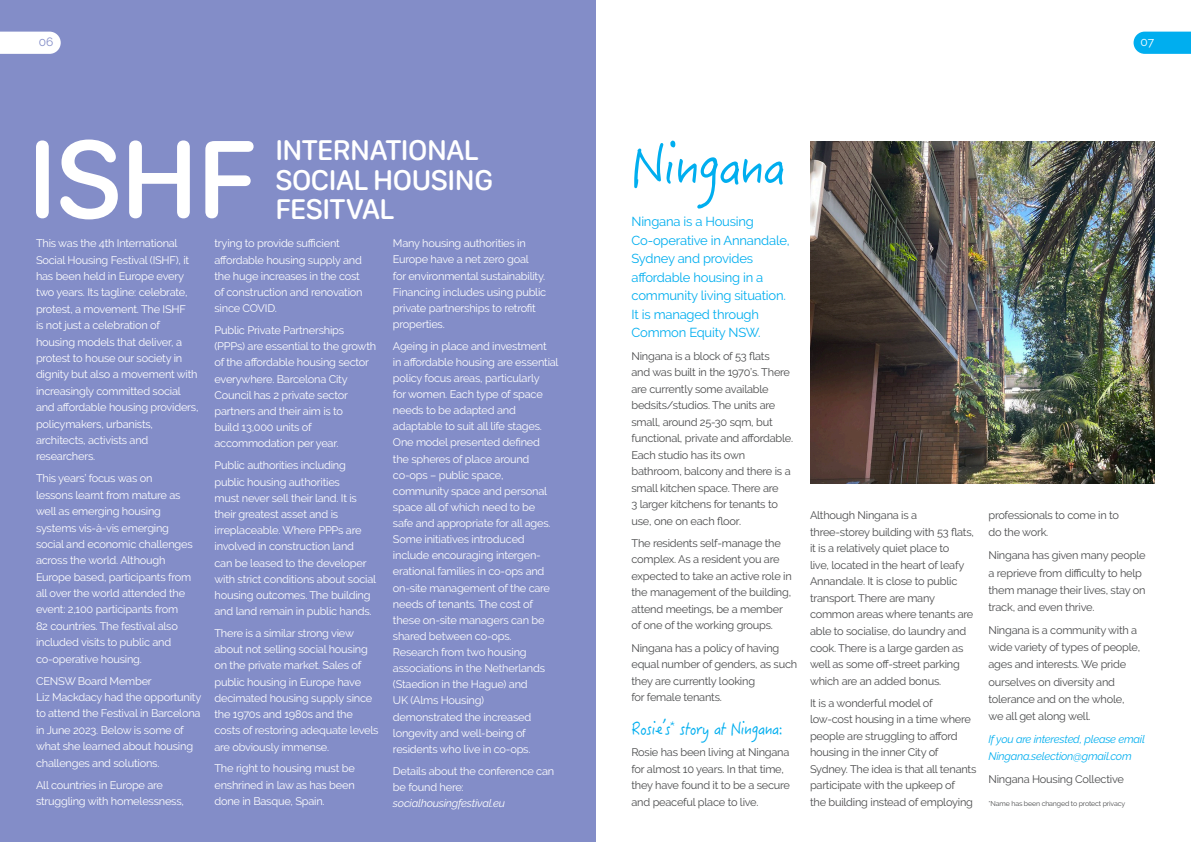
<style>
.page{position:relative;width:1191px;height:842px;background:#fff}
.page>*{position:absolute;margin:0;border:0;box-sizing:border-box;transform-origin:0 0}
.t1{font:54px "Hanzi Pen SC W3";letter-spacing:-.04em;color:#00aeef}
.t2{font:500 29.7px/29.7px "SF Compact Rounded";letter-spacing:-.015em;color:#fff}
.t3{font:17px "Hanzi Pen SC W3";letter-spacing:-.04em;color:#00aeef}
.t4{font:13px/18.5px "Raleway";letter-spacing:-.015em;color:#00aeef}
.t5{font:12px "Raleway";color:#838dc8}
.t6{font:12px "Raleway";color:#fff}
.t7{font:11px/16.1px "Raleway";letter-spacing:-.02em;color:#fff}
.t8{font:11px/16.5px "Raleway";letter-spacing:-.02em;color:#4b4c4d}
.t9{font:italic 11px/17.2px "Raleway";letter-spacing:-.02em;color:#00aeef}
.t10{font:7px "Raleway";letter-spacing:-.02em;color:#4b4c4d}
.s1{font-style:italic}
</style>
<div class="page">
<div style="left:0;top:0;width:595px;height:842px;background:#838dc8"></div>
<svg style="left:1133px;top:32px;width:58px;height:22px"></svg>
<svg style="left:0;top:32px;width:61px;height:22px"></svg>
<svg style="left:36px;top:140px;width:217px;height:79px"></svg>
<img style="left:810px;top:142px;width:345px;height:341px">
<p class="t5" style="left:39px;top:35px;width:16px">06</p>
<p class="t6" style="left:1140px;top:35px;width:15px">07</p>
<p class="t7" style="left:36px;top:235px;width:164px;line-height:16.4px">This was the 4th International<br>Social Housing Festival (ISHF), it has been held in Europe every two years. Its tagline: celebrate, protest, a movement. The ISHF<br>is not just a celebration of housing models that deliver, a protest to house our society in dignity but also a movement with increasingly committed social and affordable housing providers, policymakers, urbanists, architects, activists and researchers.</p>
<p class="t7" style="left:36px;top:470px;width:158px;line-height:16.4px">This years’ focus was on<br>lessons learnt from mature as well as emerging housing systems vis-à-vis emerging social and economic challenges across the world. Although<br>Europe based, participants from all over the world attended the event: 2,100 participants from<br>82 countries. The festival also included visits to public and co-operative housing.</p>
<p class="t7" style="left:36px;top:673px;width:167px;line-height:16.4px">CENSW Board Member<br>Liz Mackdacy had the opportunity to attend the Festival in Barcelona in June 2023. Below is some of what she learned about housing challenges and solutions.</p>
<p class="t7" style="left:36px;top:777px;width:149px;line-height:16.4px">All countries in Europe are struggling with homelessness,</p>
<p class="t2" style="left:275px;top:135px;width:219px">INTERNATIONAL<br>SOCIAL HOUSING<br>FESITVAL</p>
<p class="t7" style="left:214px;top:235px;width:150px">trying to provide sufficient affordable housing supply and the huge increases in the cost of construction and renovation since COVID.</p>
<p class="t7" style="left:214px;top:322px;width:163px">Public Private Partnerships (PPPs) are essential to the growth of the affordable housing sector everywhere. Barcelona City<br>Council has 2 private sector partners and their aim is to<br>build 13,000 units of accommodation per year.</p>
<p class="t7" style="left:214px;top:457px;width:163px">Public authorities including public housing authorities<br>must never sell their land. It is their greatest asset and is irreplaceable. Where PPPs are involved in construction land<br>can be leased to the developer with strict conditions about social housing outcomes. The building and land remain in public hands.</p>
<p class="t7" style="left:214px;top:625px;width:166px">There is a similar strong view about not selling social housing on the private market. Sales of public housing in Europe have decimated housing supply since the 1970s and 1980s and the costs of restoring adequate levels are obviously immense.</p>
<p class="t7" style="left:214px;top:760px;width:142px;text-align:justify">The right to housing must be enshrined in law as has been done in Basque, Spain.</p>
<p class="t7" style="left:393px;top:235px;width:155px">Many housing authorities in<br>Europe have a net zero goal<br>for environmental sustainability.<br>Financing includes using public private partnerships to retrofit properties.</p>
<p class="t7" style="left:393px;top:338px;width:167px">Ageing in place and investment<br>in affordable housing are essential policy focus areas, particularly<br>for women. Each type of space needs to be adapted and adaptable to suit all life stages.<br>One model presented defined the spheres of place around co-ops – public space, community space and personal space all of which need to be<br>safe and appropriate for all ages.<br>Some initiatives introduced include encouraging intergen&shy;erational families in co-ops and on-site management of the care needs of tenants. The cost of these on-site managers can be shared between co-ops.<br>Research from two housing associations in the Netherlands (Staedion in the Hague) and<br>UK (Alms Housing)<br>demonstrated the increased longevity and well-being of residents who live in co-ops.</p>
<p class="t7" style="left:393px;top:762px;width:163px">Details about the conference can be found here: <span class="s1">socialhousingfestival.eu</span></p>
<p class="t1" style="left:631px;top:132px;width:156px">Ningana</p>
<p class="t4" style="left:631px;top:212px;width:160px">Ningana is a Housing<br>Co-operative in Annandale,<br>Sydney and provides affordable housing in a community living situation.<br>It is managed through<br>Common Equity NSW.</p>
<p class="t8" style="left:631px;top:347px;width:163px">Ningana is a block of 53 flats<br>and was built in the 1970’s. There are currently some available bedsits/studios. The units are small, around 25-30 sqm, but functional, private and affordable.<br>Each studio has its own bathroom, balcony and there is a small kitchen space. There are<br>3 larger kitchens for tenants to use, one on each floor.</p>
<p class="t8" style="left:631px;top:535px;width:162px">The residents self-manage the complex. As a resident you are expected to take an active role in the management of the building, attend meetings, be a member of one of the working groups.</p>
<p class="t8" style="left:631px;top:639px;width:167px">Ningana has a policy of having equal number of genders, as such they are currently looking<br>for female tenants.</p>
<p class="t3" style="left:631px;top:718px;width:153px">Rosie’s<sup>*</sup> story at Ningana:</p>
<p class="t8" style="left:631px;top:744px;width:160px">Rosie has been living at Ningana for almost 10 years. In that time, they have found it to be a secure and peaceful place to live.</p>
<p class="t8" style="left:810px;top:507px;width:166px">Although Ningana is a three-storey building with 53 flats, it is a relatively quiet place to<br>live, located in the heart of leafy<br>Annandale. It is close to public transport. There are many common areas where tenants are able to socialise, do laundry and cook. There is a large garden as well as some off-street parking which are an added bonus.</p>
<p class="t8" style="left:810px;top:695px;width:168px">It is a wonderful model of low-cost housing in a time where people are struggling to afford housing in the inner City of<br>Sydney. The idea is that all tenants participate with the upkeep of<br>the building instead of employing</p>
<p class="t8" style="left:988px;top:507px;width:132px;line-height:17.2px">professionals to come in to do the work.</p>
<p class="t8" style="left:988px;top:547px;width:159px;line-height:17.2px">Ningana has given many people a reprieve from difficulty to help them manage their lives, stay on track, and even thrive.</p>
<p class="t8" style="left:988px;top:621px;width:153px;line-height:17.2px">Ningana is a community with a wide variety of types of people, ages and interests. We pride ourselves on diversity and tolerance and on the whole, we all get along well.</p>
<p class="t9" style="left:988px;top:730px;width:158px">If you are interested, please email<br>Ningana.selection@gmail.com</p>
<p class="t8" style="left:988px;top:771px;width:137px">Ningana Housing Collective</p>
<p class="t10" style="left:988px;top:799px;width:138px">*Name has been changed to protect privacy</p>
</div>
